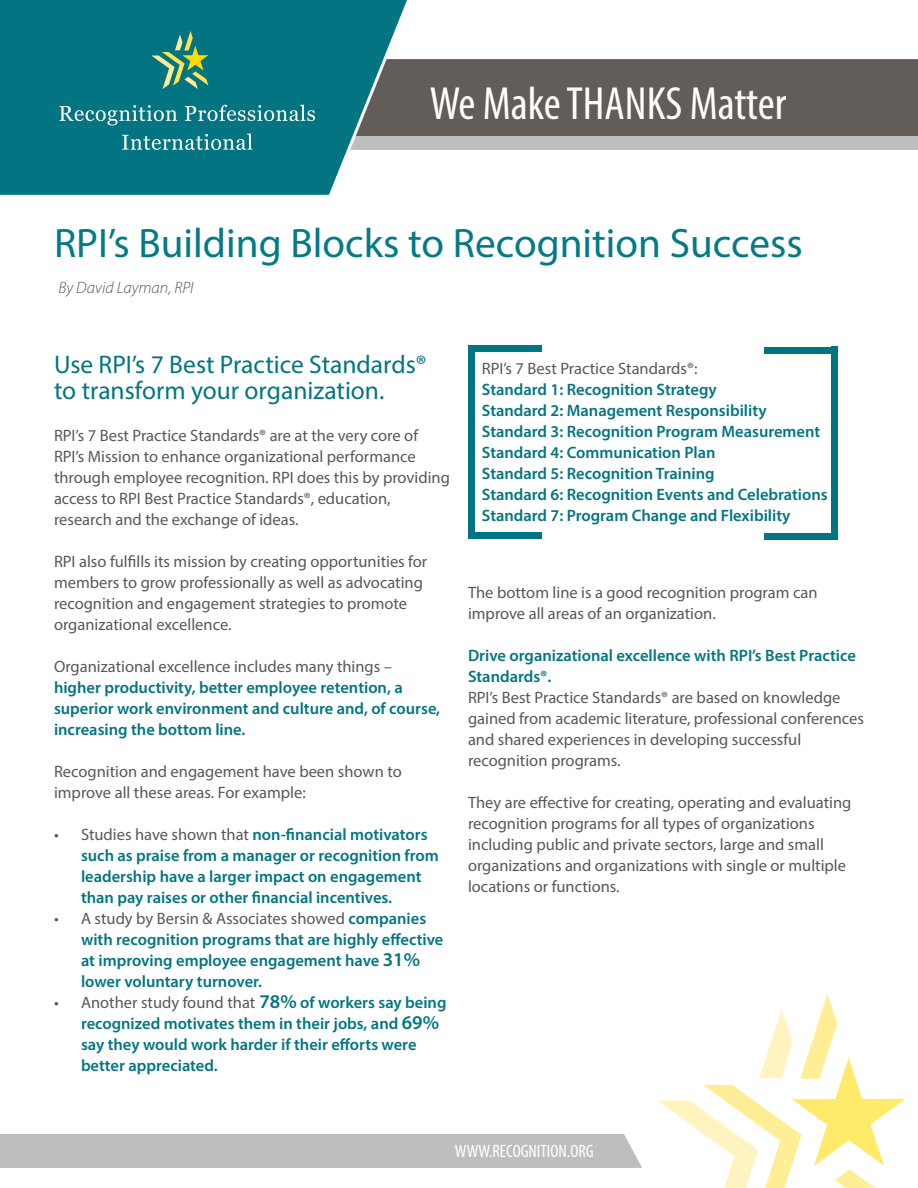
<style>
.page{position:relative;width:918px;height:1188px;background:#fff}
.page>*{position:absolute;margin:0;border:0;box-sizing:border-box;transform-origin:0 0}
.t1{font:condensed 46.8px "Myriad Pro";color:#fff}
.Teal_Heading_1{font:41.25px "Myriad Pro";color:#047a87}
.Text{font:25.5px/25.5px "Myriad Pro";color:#037582}
.t2{font:condensed 18px "Myriad Pro";color:#fff}
.Text-2{font:16.5px/21px "Myriad Pro";color:#57585a}
.Text-3{font:600 16.5px/21px "Myriad Pro";color:#037582}
.Text_italics{font:italic 300 16.5px "Myriad Pro";color:#57585a}
.t3{font:condensed 12px "Myriad Pro";color:#fff}
.s1{font-weight:400;color:#57585a}
.s2{font-size:19.5px}
</style>
<div class="page">
<svg style="left:657px;top:994px;width:248px;height:194px"></svg>
<div style="left:418px;top:136px;width:500px;height:14px;background:#bdbebe"></div>
<div style="left:418px;top:59px;width:500px;height:77px;background:#635d59"></div>
<svg style="left:0;top:0;width:418px;height:195px;background:#1d7f8a"></svg>
<svg style="left:151px;top:31px;width:57px;height:58px;background:#419077"></svg>
<svg style="left:59px;top:105px;width:118px;height:20px;background:#39929c"></svg>
<svg style="left:185px;top:105px;width:130px;height:16px;background:#4498a2"></svg>
<svg style="left:122px;top:133px;width:130px;height:17px;background:#4096a0"></svg>
<div style="left:832px;top:347px;width:6px;height:193px;background:#037582"></div>
<div style="left:765px;top:347px;width:73px;height:6px;background:#037582"></div>
<div style="left:765px;top:534px;width:73px;height:6px;background:#037582"></div>
<div style="left:468px;top:345px;width:6px;height:193px;background:#037582"></div>
<div style="left:468px;top:345px;width:73px;height:7px;background:#037582"></div>
<div style="left:468px;top:532px;width:73px;height:6px;background:#037582"></div>
<div style="left:0;top:1134px;width:642px;height:34px;background:#bdbebe"></div>
<p class="t1" style="left:430px;top:75px;width:358px">We Make THANKS Matter</p>
<p class="Teal_Heading_1" style="left:54px;top:218px;width:750px">RPI’s Building Blocks to Recognition Success</p>
<p class="Text_italics" style="left:58px;top:278px;width:137px">By David Layman, RPI</p>
<p class="Text" style="left:54px;top:352px;width:374px">Use RPI’s 7 Best Practice Standards® to transform your organization.</p>
<p class="Text-2" style="left:54px;top:425px;width:397px">RPI’s 7 Best Practice Standards® are at the very core of RPI’s Mission to enhance organizational performance through employee recognition. RPI does this by providing access to RPI Best Practice Standards®, education, research and the exchange of ideas.</p>
<p class="Text-2" style="left:54px;top:551px;width:375px">RPI also fulfills its mission by creating opportunities for members to grow professionally as well as advocating recognition and engagement strategies to promote organizational excellence.</p>
<p class="Text-3" style="left:54px;top:655px;width:388px"><span class="s1">Organizational excellence includes many things – </span>higher productivity, better employee retention, a superior work environment and culture and, of course, increasing the bottom line.</p>
<p class="Text-2" style="left:54px;top:761px;width:349px">Recognition and engagement have been shown to improve all these areas. For example:</p>
<p class="Text-3" style="left:81px;top:823px;width:359px;text-indent:-27px"><span class="s1">• Studies have shown that</span> non-financial motivators such as praise from a manager or recognition from leadership have a larger impact on engagement than pay raises or other financial incentives.</p>
<p class="Text-3" style="left:81px;top:907px;width:364px;text-indent:-27px"><span class="s1">• A study by Bersin &amp; Associates showed</span> companies with recognition programs that are highly effective at improving employee engagement have <span class="s2">31% </span>lower voluntary turnover.</p>
<p class="Text-3" style="left:81px;top:991px;width:367px;text-indent:-27px"><span class="s1">• Another study found that</span> <span class="s2">78%</span> of workers say being recognized motivates them in their jobs, and <span class="s2">69% </span>say they would work harder if their efforts were better appreciated.</p>
<p class="Text-2" style="left:482px;top:357px;width:217px">RPI’s 7 Best Practice Standards®:</p>
<p class="Text-3" style="left:482px;top:378px;width:236px">Standard 1: Recognition Strategy</p>
<p class="Text-3" style="left:482px;top:399px;width:286px">Standard 2: Management Responsibility</p>
<p class="Text-3" style="left:482px;top:420px;width:340px">Standard 3: Recognition Program Measurement</p>
<p class="Text-3" style="left:482px;top:441px;width:235px">Standard 4: Communication Plan</p>
<p class="Text-3" style="left:482px;top:462px;width:234px">Standard 5: Recognition Training</p>
<p class="Text-3" style="left:482px;top:483px;width:347px">Standard 6: Recognition Events and Celebrations</p>
<p class="Text-3" style="left:482px;top:504px;width:310px">Standard 7: Program Change and Flexibility</p>
<p class="Text-2" style="left:468px;top:581px;width:351px">The bottom line is a good recognition program can improve all areas of an organization.</p>
<p class="Text-3" style="left:468px;top:644px;width:389px">Drive organizational excellence with RPI’s Best Practice<br>Standards®.</p>
<p class="Text-2" style="left:468px;top:686px;width:398px">RPI’s Best Practice Standards® are based on knowledge gained from academic literature, professional conferences and shared experiences in developing successful recognition programs.</p>
<p class="Text-2" style="left:468px;top:791px;width:385px">They are effective for creating, operating and evaluating recognition programs for all types of organizations including public and private sectors, large and small organizations and organizations with single or multiple locations or functions.</p>
<p class="t2" style="left:455px;top:1140px;width:140px">WWW.RECOGNITION.ORG</p>
<p class="t3" style="left:403px;top:1143px;width:187px">WWW.RECOGNITION.ORG | RPI@RECOGNITION.ORG</p>
</div>
